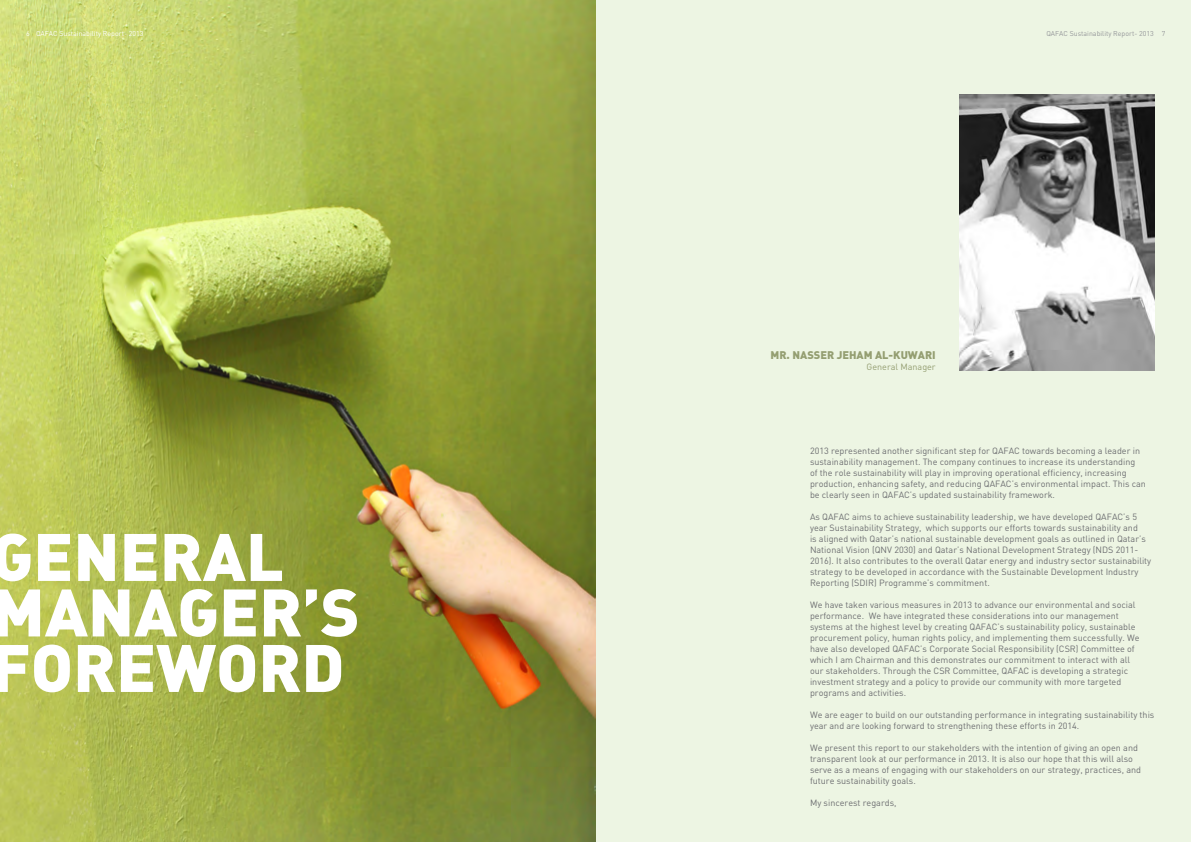
<style>
.page{position:relative;width:1191px;height:842px;background:#edf5e3}
.page>*{position:absolute;margin:0;border:0;box-sizing:border-box;transform-origin:0 0}
.t1{font:66px/55.5px "DIN Black Alternate";color:#fff}
.t2{font:11px "DIN Black Alternate";color:#949e71}
.t3{font:9px/11px "DIN";color:#6d6e71}
.t4{font:9px "DIN";color:#949e71}
.t5{font:7px "DIN";color:#fff}
.t6{font:7px "DIN";color:#95979a}
</style>
<div class="page">
<img style="left:0;top:0;width:595px;height:842px">
<img style="left:959px;top:94px;width:196px;height:276px">
<p class="t5" style="left:26px;top:29px;width:119px">6 QAFAC Sustainability Report- 2013</p>
<p class="t6" style="left:1046px;top:29px;width:121px">QAFAC Sustainability Report- 2013 7</p>
<h1 class="t1" style="left:-9px;top:526px;width:370px">GENERAL<br>MANAGER’S<br>FORE</h1>
<h1 class="t1" style="left:156px;top:637px;width:190px">WORD</h1>
<p class="t2" style="left:770px;top:348px;width:167px">MR. NASSER JEHAM AL-KUWARI</p>
<p class="t4" style="left:866px;top:361px;width:71px">General Manager</p>
<p class="t3" style="left:810px;top:445px;width:337px">2013 represented another significant step for QAFAC towards becoming a leader in sustainability management. The company continues to increase its understanding<br>of the role sustainability will play in improving operational efficiency, increasing production, enhancing safety, and reducing QAFAC’s environmental impact. This can be clearly seen in QAFAC’s updated sustainability framework.</p>
<p class="t3" style="left:810px;top:511px;width:343px">As QAFAC aims to achieve sustainability leadership, we have developed QAFAC’s 5 year Sustainability Strategy, which supports our efforts towards sustainability and<br>is aligned with Qatar’s national sustainable development goals as outlined in Qatar’s National Vision (QNV 2030) and Qatar’s National Development Strategy (NDS 2011- 2016). It also contributes to the overall Qatar energy and industry sector sustainability strategy to be developed in accordance with the Sustainable Development Industry Reporting (SDIR) Programme’s commitment.</p>
<p class="t3" style="left:810px;top:599px;width:331px">We have taken various measures in 2013 to advance our environmental and social performance. We have integrated these considerations into our management systems at the highest level by creating QAFAC’s sustainability policy, sustainable procurement policy, human rights policy, and implementing them successfully. We have also developed QAFAC’s Corporate Social Responsibility (CSR) Committee of which I am Chairman and this demonstrates our commitment to interact with all our stakeholders. Through the CSR Committee, QAFAC is developing a strategic investment strategy and a policy to provide our community with more targeted programs and activities.</p>
<p class="t3" style="left:810px;top:709px;width:346px">We are eager to build on our outstanding performance in integrating sustainability this year and are looking forward to strengthening these efforts in 2014.</p>
<p class="t3" style="left:810px;top:742px;width:332px">We present this report to our stakeholders with the intention of giving an open and transparent look at our performance in 2013. It is also our hope that this will also serve as a means of engaging with our stakeholders on our strategy, practices, and future sustainability goals.</p>
<p class="t3" style="left:810px;top:797px;width:88px">My sincerest regards,</p>
</div>
